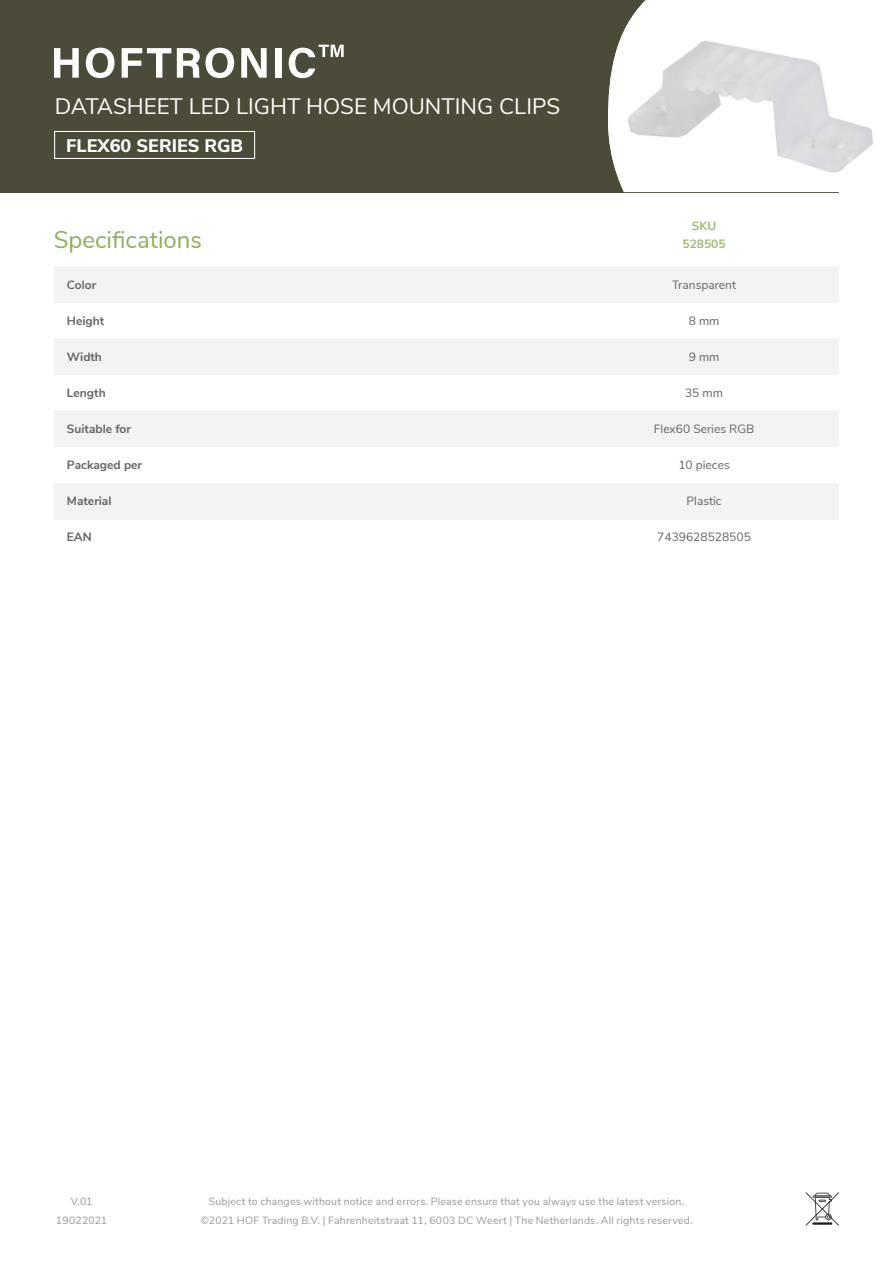
<style>
.page{position:relative;width:893px;height:1263px;background:#fff}
.page>*{position:absolute;margin:0;border:0;box-sizing:border-box;transform-origin:0 0}
.t1{font:24px "Nunito Sans";color:#8fad5c}
.t2{font:22.35px "Nunito Sans";color:#fff}
.t3{font:800 18.15px "Nunito Sans";color:#fff}
.t4{font:12px "Nunito Sans";color:#636366}
.t5{font:700 12px "Nunito Sans";color:#636366}
.t6{font:700 12px "Nunito Sans";color:#9fb873}
.t7{font:10.5px/19.5px "Nunito Sans";letter-spacing:.02em;color:#999695;text-align:center}
</style>
<div class="page">
<svg style="left:806px;top:1192px;width:33px;height:33px"></svg>
<hr style="left:812px;top:1222px;width:20px;height:3px;background:#231f20">
<div style="left:54px;top:266px;width:785px;height:36px;background:#f2f3f4"></div>
<div style="left:54px;top:410px;width:785px;height:37px;background:#f2f3f4"></div>
<div style="left:54px;top:338px;width:785px;height:37px;background:#f2f3f4"></div>
<div style="left:54px;top:483px;width:785px;height:36px;background:#f2f3f4"></div>
<div style="left:0;top:0;width:839px;height:192px;background:#4c4a38"></div>
<img style="left:608px;top:0;width:265px;height:192px">
<svg style="left:54px;top:48px;width:25px;height:30px"></svg>
<svg style="left:86px;top:48px;width:29px;height:30px"></svg>
<svg style="left:122px;top:48px;width:49px;height:30px"></svg>
<svg style="left:177px;top:48px;width:57px;height:30px"></svg>
<svg style="left:241px;top:48px;width:26px;height:30px"></svg>
<div style="left:275px;top:48px;width:7px;height:30px;background:#fff"></div>
<svg style="left:289px;top:45px;width:55px;height:33px"></svg>
<div style="left:54px;top:131px;width:201px;height:28px;border:1px solid #fff"></div>
<p class="t2" style="left:55px;top:90px;width:507px">DATASHEET LED LIGHT HOSE MOUNTING CLIPS</p>
<p class="t3" style="left:66px;top:132px;width:178px">FLEX60 SERIES RGB</p>
<p class="t1" style="left:54px;top:222px;width:150px">Specifications</p>
<p class="t5" style="left:67px;top:276px;width:31px">Color</p>
<p class="t5" style="left:67px;top:312px;width:39px">Height</p>
<p class="t5" style="left:67px;top:348px;width:37px">Width</p>
<p class="t5" style="left:67px;top:384px;width:40px">Length</p>
<p class="t5" style="left:67px;top:420px;width:66px">Suitable for</p>
<p class="t5" style="left:67px;top:456px;width:77px">Packaged per</p>
<p class="t5" style="left:67px;top:492px;width:46px">Material</p>
<p class="t5" style="left:67px;top:528px;width:26px">EAN</p>
<p class="t6" style="left:692px;top:217px;width:26px">SKU</p>
<p class="t6" style="left:682px;top:235px;width:45px">528505</p>
<p class="t4" style="left:672px;top:276px;width:66px">Transparent</p>
<p class="t4" style="left:689px;top:312px;width:32px">8 mm</p>
<p class="t4" style="left:689px;top:348px;width:32px">9 mm</p>
<p class="t4" style="left:685px;top:384px;width:39px">35 mm</p>
<p class="t4" style="left:654px;top:420px;width:102px">Flex60 Series RGB</p>
<p class="t4" style="left:678px;top:456px;width:53px">10 pieces</p>
<p class="t4" style="left:686px;top:492px;width:37px">Plastic</p>
<p class="t4" style="left:657px;top:528px;width:95px">7439628528505</p>
<p class="t7" style="left:56px;top:1190px;width:53px">V.01<br>19022021</p>
<p class="t7" style="left:200px;top:1190px;width:493px">Subject to changes without notice and errors. Please ensure that you always use the latest version. ©2021 HOF Trading B.V. | Fahrenheitstraat 11, 6003 DC Weert | The Netherlands. All rights reserved.</p>
</div>
